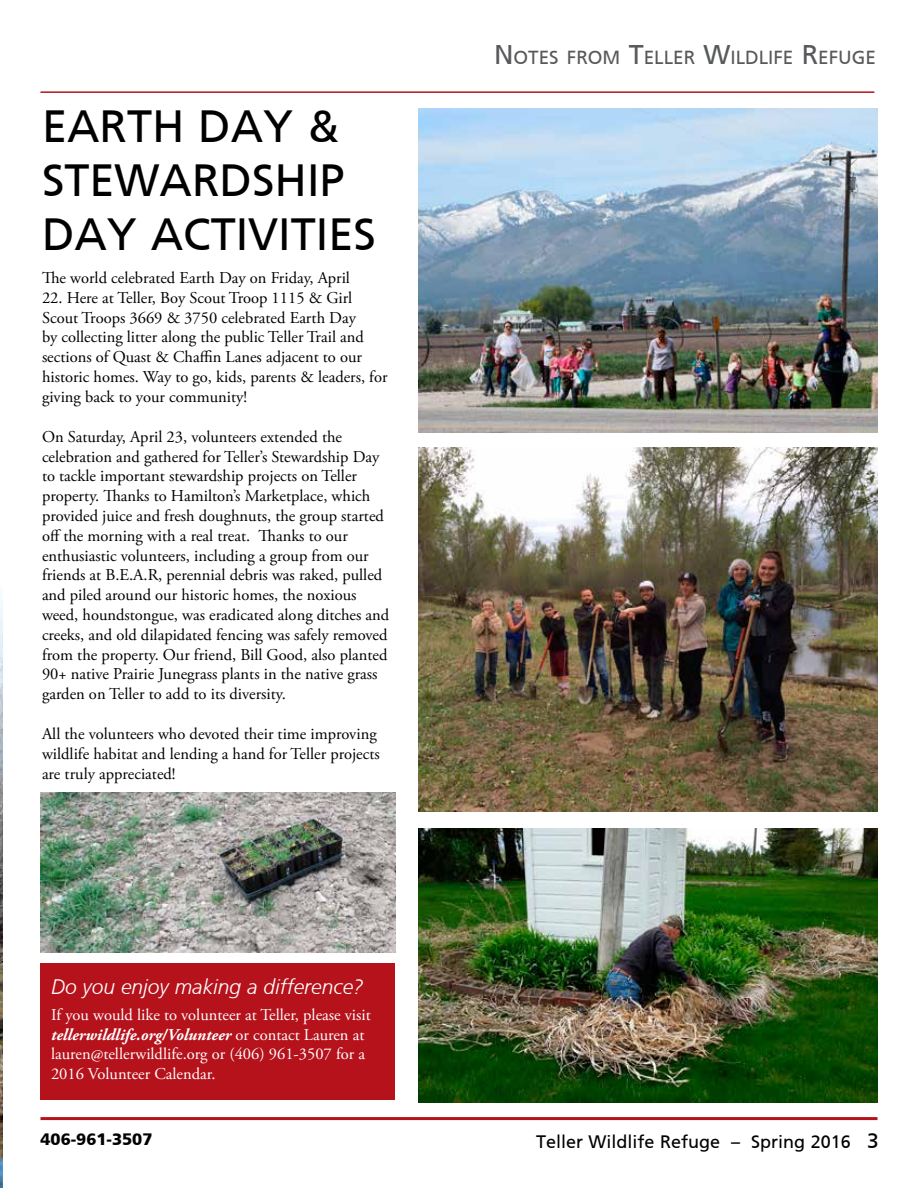
<style>
.page{position:relative;width:918px;height:1188px;background:#fff}
.page>*{position:absolute;margin:0;border:0;box-sizing:border-box;transform-origin:0 0}
.t1{font:45px/54px "Frutiger CE";color:#000}
.t2{font:italic 300 21px "Frutiger CE";color:#fff}
.t3{font:18.9px "Frutiger CE";color:#58595b}
.t4{font:18px "Frutiger CE";color:#000}
.t5{font:16.5px/19.8px "Adobe Garamond Pro";color:#000}
.t6{font:16.5px/19.8px "Adobe Garamond Pro";color:#fff}
.t7{font:900 16.5px "Frutiger CE";color:#000}
.s1{font-weight:700;font-style:italic}
.s2{font-size:27px}
.s3{font-size:21px}
</style>
<div class="page">
<img style="left:0;top:600px;width:3px;height:588px">
<hr style="left:40px;top:1117px;width:838px;height:3px;background:#b5121b">
<hr style="left:40px;top:91px;width:834px;height:2px;background:#b5121b">
<img style="left:418px;top:829px;width:460px;height:273px">
<img style="left:418px;top:108px;width:460px;height:324px">
<img style="left:418px;top:447px;width:460px;height:365px">
<div style="left:40px;top:964px;width:355px;height:136px;background:#b5121b"></div>
<img style="left:40px;top:793px;width:355px;height:159px">
<h1 class="t1" style="left:42px;top:99px;width:335px">EARTH DAY &amp;<br>STEWARDSHIP<br>DAY ACTIVITIES</h1>
<p class="t5" style="left:42px;top:269px;width:310px">The world celebrated Earth Day on Friday, April</p>
<p class="t5" style="left:42px;top:288px;width:347px">22. Here at Teller, Boy Scout Troop 1115 &amp; Girl Scout Troops 3669 &amp; 3750 celebrated Earth Day<br>by collecting litter along the public Teller Trail and sections of Quast &amp; Chaffin Lanes adjacent to our historic homes. Way to go, kids, parents &amp; leaders, for giving back to your community!</p>
<p class="t5" style="left:42px;top:427px;width:349px">On Saturday, April 23, volunteers extended the celebration and gathered for Teller’s Stewardship Day to tackle important stewardship projects on Teller property. Thanks to Hamilton’s Marketplace, which provided juice and fresh doughnuts, the group started off the morning with a real treat. Thanks to our enthusiastic volunteers, including a group from our friends at B.E.A.R, perennial debris was raked, pulled and piled around our historic homes, the noxious weed, houndstongue, was eradicated along ditches and creeks, and old dilapidated fencing was safely removed from the property. Our friend, Bill Good, also planted 90+ native Prairie Junegrass plants in the native grass garden on Teller to add to its diversity.</p>
<p class="t5" style="left:42px;top:725px;width:339px">All the volunteers who devoted their time improving wildlife habitat and lending a hand for Teller projects are truly appreciated!</p>
<p class="t2" style="left:51px;top:975px;width:314px">Do you enjoy making a difference?</p>
<p class="t6" style="left:51px;top:1005px;width:321px">If you would like to volunteer at Teller, please visit <span class="s1">tellerwildlife.org/Volunteer</span> or contact Lauren at lauren@tellerwildlife.org or (406) 961-3507 for a 2016 Volunteer Calendar.</p>
<p class="t3" style="left:494px;top:46px;width:383px"><span class="s2">N</span>OTES FROM <span class="s2">T</span>ELLER <span class="s2">W</span>ILDLIFE <span class="s2">R</span>EFUGE</p>
<p class="t7" style="left:40px;top:1129px;width:113px">406-961-3507</p>
<p class="t4" style="left:536px;top:1131px;width:344px">Teller Wildlife Refuge – Spring 2016 <span class="s3">3</span></p>
</div>
